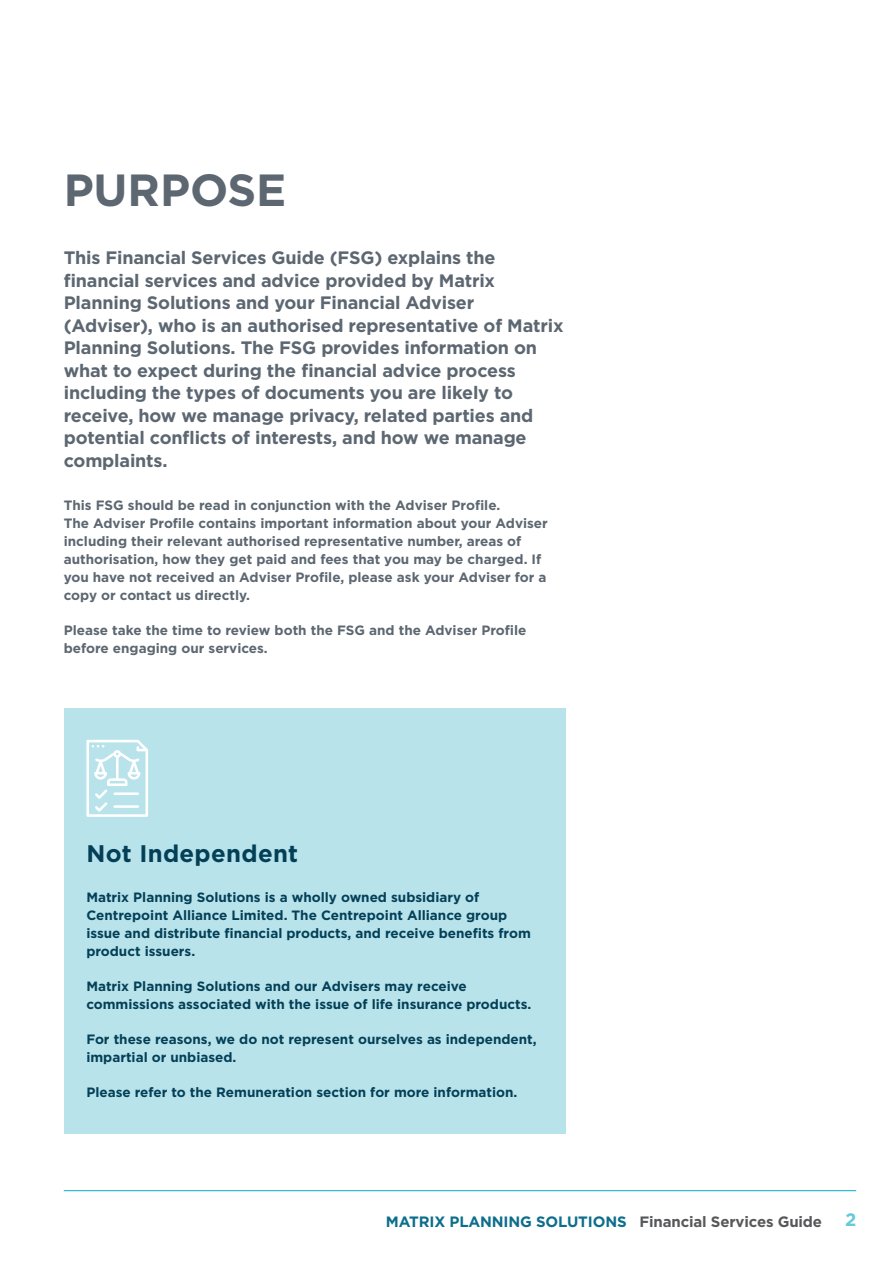
<style>
.page{position:relative;width:893px;height:1263px;background:#fff}
.page>*{position:absolute;margin:0;border:0;box-sizing:border-box;transform-origin:0 0}
.t1{font:700 45px "Gotham";letter-spacing:-.005em;color:#5c6771}
.t2{font:700 24px "Gotham";letter-spacing:.015em;color:#034057}
.t3{font:700 18px/22.5px "Gotham";letter-spacing:-.01em;color:#5c6771}
.t4{font:700 18px "Gotham";color:#66cada}
.t5{font:700 15px "Gotham";letter-spacing:-.01em;color:#0d6e8c}
.t6{font:700 13.5px/18px "Gotham";color:#034057}
.t7{font:700 13.5px/18px "Gotham";color:#5c6771}
.s1{color:#57585a}
</style>
<div class="page">
<hr style="left:64px;top:1190px;width:792px;height:1px;background:#00acc8">
<div style="left:65px;top:709px;width:501px;height:425px;background:#b9e3eb"></div>
<svg style="left:86px;top:740px;width:62px;height:77px"></svg>
<h1 class="t1" style="left:64px;top:170px;width:224px">PURPOSE</h1>
<p class="t3" style="left:64px;top:248px;width:501px">This Financial Services Guide (FSG) explains the financial services and advice provided by Matrix Planning Solutions and your Financial Adviser (Adviser), who is an authorised representative of Matrix Planning Solutions. The FSG provides information on what to expect during the financial advice process including the types of documents you are likely to receive, how we manage privacy, related parties and potential conflicts of interests, and how we manage complaints.</p>
<p class="t7" style="left:64px;top:497px;width:486px">This FSG should be read in conjunction with the Adviser Profile.<br>The Adviser Profile contains important information about your Adviser including their relevant authorised representative number, areas of authorisation, how they get paid and fees that you may be charged. If you have not received an Adviser Profile, please ask your Adviser for a copy or contact us directly.</p>
<p class="t7" style="left:64px;top:622px;width:464px">Please take the time to review both the FSG and the Adviser Profile before engaging our services.</p>
<h2 class="t2" style="left:86px;top:843px;width:213px">Not Independent</h2>
<p class="t6" style="left:86px;top:889px;width:446px">Matrix Planning Solutions is a wholly owned subsidiary of Centrepoint Alliance Limited. The Centrepoint Alliance group issue and distribute financial products, and receive benefits from product issuers.</p>
<p class="t6" style="left:86px;top:978px;width:447px">Matrix Planning Solutions and our Advisers may receive commissions associated with the issue of life insurance products.</p>
<p class="t6" style="left:86px;top:1031px;width:452px">For these reasons, we do not represent ourselves as independent, impartial or unbiased.</p>
<p class="t6" style="left:86px;top:1084px;width:432px">Please refer to the Remuneration section for more information.</p>
<p class="t5" style="left:386px;top:1214px;width:438px">MATRIX PLANNING SOLUTIONS <span class="s1">Financial Services Guide</span></p>
<h3 class="t4" style="left:845px;top:1212px;width:13px">2</h3>
</div>
